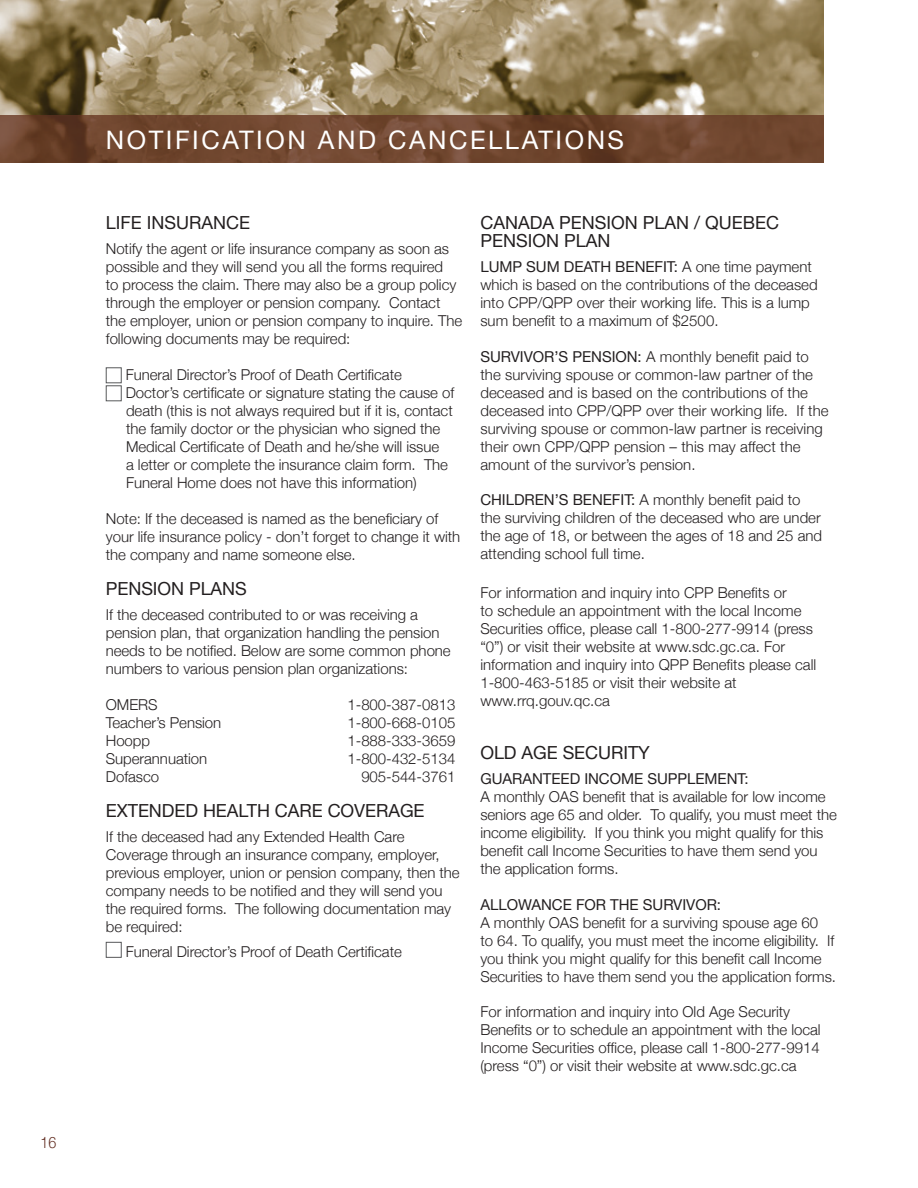
<style>
.page{position:relative;width:918px;height:1188px;background:#fff}
.page>*{position:absolute;margin:0;border:0;box-sizing:border-box;transform-origin:0 0}
.t1{font:25.5px "Helvetica Neue";letter-spacing:.1em;color:#fff}
.t2{font:18px/18px "Helvetica Neue";letter-spacing:-.005em;color:#231f20}
.t3{font:300 15.75px "Helvetica Neue";color:#622e22;scale:.9 1}
.t4{font:300 15px/18px "Helvetica Neue";letter-spacing:-.005em;color:#231f20}
.t5{font:15px "Helvetica Neue";letter-spacing:-.005em;color:#231f20}
.s1{font-weight:400}
</style>
<div class="page">
<img style="left:0;top:0;width:824px;height:162px">
<hr style="left:0;top:162px;width:824px;height:1px;background:#622e22">
<div style="left:106px;top:367px;width:16px;height:16px;border:1px solid #57585a"></div>
<div style="left:106px;top:385px;width:16px;height:16px;border:1px solid #57585a"></div>
<div style="left:106px;top:942px;width:16px;height:16px;border:1px solid #57585a"></div>
<p class="t3" style="left:40px;top:1132px;width:19px">16</p>
<h1 class="t1" style="left:106px;top:124px;width:520px">NOTIFICATION AND CANCELLATIONS</h1>
<p class="t2" style="left:106px;top:214px;width:146px">LIFE INSURANCE</p>
<p class="t4" style="left:106px;top:240px;width:358px">Notify the agent or life insurance company as soon as possible and they will send you all the forms required<br>to process the claim. There may also be a group policy through the employer or pension company. Contact the employer, union or pension company to inquire. The following documents may be required:</p>
<p class="t4" style="left:126px;top:366px;width:330px">Funeral Director’s Proof of Death Certificate Doctor’s certificate or signature stating the cause of death (this is not always required but if it is, contact the family doctor or the physician who signed the Medical Certificate of Death and he/she will issue<br>a letter or complete the insurance claim form. The Funeral Home does not have this information)</p>
<p class="t4" style="left:106px;top:509px;width:356px">Note: If the deceased is named as the beneficiary of your life insurance policy - don’t forget to change it with the company and name someone else.</p>
<p class="t2" style="left:106px;top:580px;width:143px">PENSION PLANS</p>
<p class="t4" style="left:106px;top:605px;width:346px">If the deceased contributed to or was receiving a pension plan, that organization handling the pension needs to be notified. Below are some common phone numbers to various pension plan organizations:</p>
<p class="t4" style="left:106px;top:695px;width:53px">OMERS</p>
<p class="t4" style="left:348px;top:695px;width:109px">1-800-387-0813</p>
<p class="t4" style="left:106px;top:713px;width:117px">Teacher’s Pension</p>
<p class="t4" style="left:348px;top:713px;width:109px">1-800-668-0105</p>
<p class="t4" style="left:106px;top:731px;width:46px">Hoopp</p>
<p class="t4" style="left:348px;top:731px;width:109px">1-888-333-3659</p>
<p class="t4" style="left:106px;top:749px;width:103px">Superannuation</p>
<p class="t4" style="left:348px;top:749px;width:109px">1-800-432-5134</p>
<p class="t4" style="left:106px;top:767px;width:55px">Dofasco</p>
<p class="t4" style="left:361px;top:767px;width:96px">905-544-3761</p>
<p class="t2" style="left:106px;top:802px;width:320px">EXTENDED HEALTH CARE COVERAGE</p>
<p class="t4" style="left:106px;top:827px;width:355px">If the deceased had any Extended Health Care Coverage through an insurance company, employer, previous employer, union or pension company, then the company needs to be notified and they will send you the required forms. The following documentation may be required:</p>
<p class="t4" style="left:126px;top:942px;width:278px">Funeral Director’s Proof of Death Certificate</p>
<p class="t2" style="left:480px;top:214px;width:300px">CANADA PENSION PLAN / QUEBEC<br>PENSION PLAN</p>
<p class="t4" style="left:480px;top:258px;width:339px"><span class="s1">LUMP SUM DEATH BENEFIT:</span> A one time payment which is based on the contributions of the deceased into CPP/QPP over their working life. This is a lump sum benefit to a maximum of $2500.</p>
<p class="t4" style="left:480px;top:347px;width:350px"><span class="s1">SURVIVOR’S PENSION:</span> A monthly benefit paid to the surviving spouse or common-law partner of the deceased and is based on the contributions of the deceased into CPP/QPP over their working life. If the surviving spouse or common-law partner is receiving their own CPP/QPP pension – this may affect the amount of the survivor’s pension.</p>
<p class="t4" style="left:480px;top:491px;width:343px"><span class="s1">CHILDREN’S BENEFIT:</span> A monthly benefit paid to the surviving children of the deceased who are under the age of 18, or between the ages of 18 and 25 and attending school full time.</p>
<p class="t4" style="left:480px;top:583px;width:337px">For information and inquiry into CPP Benefits or<br>to schedule an appointment with the local Income Securities office, please call 1-800-277-9914 (press “0”) or visit their website at www.sdc.gc.ca. For information and inquiry into QPP Benefits please call 1-800-463-5185 or visit their website at www.rrq.gouv.qc.ca</p>
<p class="t2" style="left:480px;top:743px;width:171px">OLD AGE SECURITY</p>
<p class="t5" style="left:480px;top:770px;width:270px">GUARANTEED INCOME SUPPLEMENT:</p>
<p class="t4" style="left:480px;top:787px;width:358px">A monthly OAS benefit that is available for low income seniors age 65 and older. To qualify, you must meet the income eligibility. If you think you might qualify for this benefit call Income Securities to have them send you the application forms.</p>
<p class="t5" style="left:480px;top:896px;width:242px">ALLOWANCE FOR THE SURVIVOR:</p>
<p class="t4" style="left:480px;top:913px;width:357px">A monthly OAS benefit for a surviving spouse age 60<br>to 64. To qualify, you must meet the income eligibility. If you think you might qualify for this benefit call Income Securities to have them send you the application forms.</p>
<p class="t4" style="left:480px;top:1003px;width:342px">For information and inquiry into Old Age Security Benefits or to schedule an appointment with the local Income Securities office, please call 1-800-277-9914 (press “0”) or visit their website at www.sdc.gc.ca</p>
</div>
